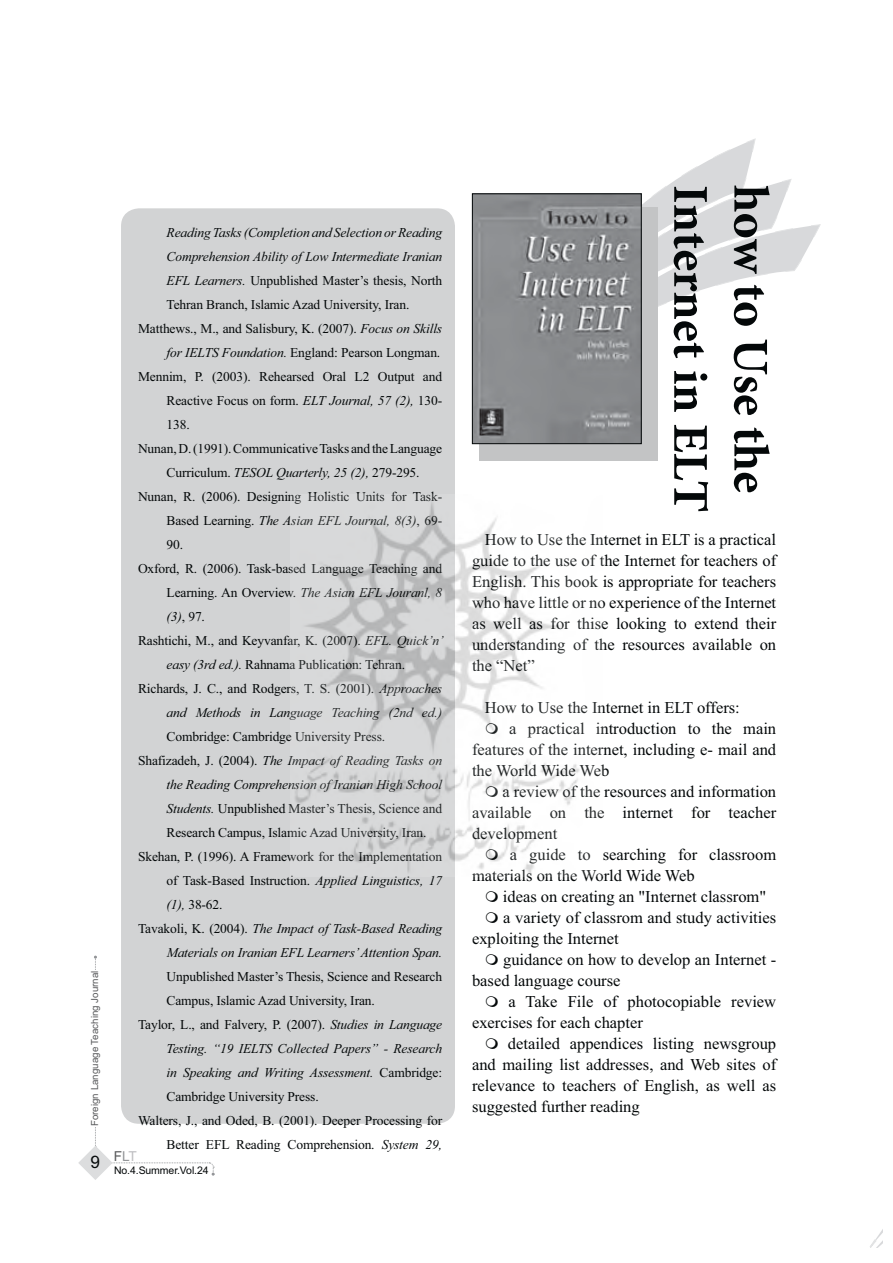
<style>
.page{position:relative;width:893px;height:1263px;background:#fff}
.page>*{position:absolute;margin:0;border:0;box-sizing:border-box;transform-origin:0 0}
.t1{font:700 50.1px "Minion Pro";color:#040809}
.t2{font:16.5px/21px "Times New Roman";color:#040809;text-align:justify}
.t3{font:13.65px "Arial";color:#58595b}
.t4{font:13.5px "Times New Roman";letter-spacing:-.01em;color:#040809}
.t5{font:italic 13.5px "Times New Roman";letter-spacing:-.01em;color:#040809}
.t6{font:10.5px "Arial";letter-spacing:-.01em;color:#040809}
.t7{font:9.75px "Arial";color:#58595b}
.s1{font-style:italic}
.s2{font-style:normal}
.s3{color:#939598}
.s4{color:#bdbdc0}
</style>
<div class="page">
<svg style="left:739px;top:143px;width:13px;height:36px"></svg>
<svg style="left:677px;top:146px;width:62px;height:33px"></svg>
<svg style="left:745px;top:138px;width:11px;height:15px"></svg>
<svg style="left:732px;top:177px;width:14px;height:2px"></svg>
<svg style="left:671px;top:179px;width:115px;height:37px"></svg>
<svg style="left:641px;top:183px;width:133px;height:33px"></svg>
<svg style="left:781px;top:179px;width:11px;height:14px"></svg>
<svg style="left:777px;top:227px;width:25px;height:46px"></svg>
<svg style="left:810px;top:224px;width:11px;height:13px"></svg>
<svg style="left:784px;top:259px;width:18px;height:13px"></svg>
<svg style="left:657px;top:216px;width:120px;height:221px"></svg>
<div style="left:479px;top:207px;width:178px;height:253px;background:#c3c4c5"></div>
<div style="left:121px;top:208px;width:334px;height:916px;background:#d2d3d4;border-radius:18px"></div>
<svg style="left:870px;top:1229px;width:13px;height:19px"></svg>
<img style="left:474px;top:195px;width:165px;height:247px">
<div style="left:472px;top:193px;width:169px;height:251px;border:1px solid #040809"></div>
<svg style="left:78px;top:956px;width:137px;height:224px"></svg>
<div style="left:91px;top:970px;width:9px;height:156px;background:#fff"></div>
<img style="left:295px;top:504px;width:285px;height:371px">
<svg style="left:486px;top:723px;width:12px;height:11px"></svg>
<svg style="left:486px;top:786px;width:12px;height:11px"></svg>
<svg style="left:486px;top:849px;width:12px;height:11px"></svg>
<p class="t5" style="left:166px;top:227px;width:277px">Reading Tasks (Completion and Selection or Reading</p>
<p class="t5" style="left:166px;top:251px;width:277px">Comprehension Ability of Low Intermediate Iranian</p>
<p class="t4" style="left:166px;top:275px;width:277px"><span class="s1">EFL Learners.</span> Unpublished Master’s thesis, North</p>
<p class="t4" style="left:166px;top:299px;width:244px">Tehran Branch, Islamic Azad University, Iran.</p>
<p class="t4" style="left:138px;top:323px;width:306px">Matthews., M., and Salisbury, K. (2007). <span class="s1">Focus on Skills</span></p>
<p class="t4" style="left:166px;top:347px;width:275px"><span class="s1">for IELTS Foundation.</span> England: Pearson Longman.</p>
<p class="t4" style="left:138px;top:371px;width:305px">Mennim, P. (2003). Rehearsed Oral L2 Output and</p>
<p class="t4" style="left:166px;top:395px;width:277px">Reactive Focus on form. <span class="s1">ELT Journal, 57 (2),</span> 130-</p>
<p class="t4" style="left:166px;top:419px;width:25px">138.</p>
<p class="t4" style="left:138px;top:443px;width:306px">Nunan, D. (1991). Communicative Tasks and the Language</p>
<p class="t5" style="left:166px;top:467px;width:254px"><span class="s2">Curriculum.</span> TESOL Quarterly, 25 (2), <span class="s2">279-295.</span></p>
<p class="t4" style="left:138px;top:491px;width:305px">Nunan, R. (2006). Designing Holistic Units for Task-</p>
<p class="t5" style="left:166px;top:515px;width:277px"><span class="s2">Based Learning.</span> The Asian EFL Journal, 8(3)<span class="s2">, 69-</span></p>
<p class="t4" style="left:166px;top:539px;width:18px">90.</p>
<p class="t4" style="left:138px;top:563px;width:306px">Oxford, R. (2006). Task-based Language Teaching and</p>
<p class="t4" style="left:166px;top:588px;width:277px">Learning. An Overview. <span class="s1">The Asian EFL Jouranl, 8</span></p>
<p class="t4" style="left:166px;top:612px;width:40px"><span class="s1">(3)</span>, 97.</p>
<p class="t4" style="left:138px;top:636px;width:307px">Rashtichi, M., and Keyvanfar, K. (2007). <span class="s1">EFL. Quick’n’</span></p>
<p class="t4" style="left:166px;top:660px;width:240px"><span class="s1">easy (3rd ed.).</span> Rahnama Publication: Tehran.</p>
<p class="t4" style="left:138px;top:684px;width:306px">Richards, J. C., and Rodgers, T. S. (2001). <span class="s1">Approaches</span></p>
<p class="t5" style="left:166px;top:707px;width:277px">and Methods in Language Teaching (2nd ed.)</p>
<p class="t4" style="left:166px;top:732px;width:220px">Combridge: Cambridge University Press.</p>
<p class="t5" style="left:138px;top:755px;width:305px"><span class="s2">Shafizadeh, J. (2004).</span> The Impact of Reading Tasks on</p>
<p class="t5" style="left:166px;top:779px;width:277px">the Reading Comprehension of Iranian High School</p>
<p class="t4" style="left:166px;top:804px;width:277px"><span class="s1">Students.</span> Unpublished Master’s Thesis, Science and</p>
<p class="t4" style="left:166px;top:828px;width:261px">Research Campus, Islamic Azad University, Iran.</p>
<p class="t4" style="left:138px;top:852px;width:306px">Skehan, P. (1996). A Framework for the Implementation</p>
<p class="t4" style="left:166px;top:876px;width:277px">of Task-Based Instruction. <span class="s1">Applied Linguistics, 17</span></p>
<p class="t4" style="left:166px;top:900px;width:58px"><span class="s1">(1),</span> 38-62.</p>
<p class="t5" style="left:138px;top:923px;width:306px"><span class="s2">Tavakoli, K. (2004).</span> The Impact of Task-Based Reading</p>
<p class="t5" style="left:166px;top:947px;width:277px">Materials on Iranian EFL Learners’ Attention Span.</p>
<p class="t4" style="left:166px;top:972px;width:277px">Unpublished Master’s Thesis, Science and Research</p>
<p class="t4" style="left:166px;top:996px;width:210px">Campus, Islamic Azad University, Iran.</p>
<p class="t4" style="left:138px;top:1020px;width:306px">Taylor, L., and Falvery, P. (2007). <span class="s1">Studies in Language</span></p>
<p class="t5" style="left:166px;top:1043px;width:277px">Testing. “19 IELTS Collected Papers” - Research</p>
<p class="t5" style="left:166px;top:1067px;width:277px">in Speaking and Writing Assessment. <span class="s2">Cambridge:</span></p>
<p class="t4" style="left:166px;top:1092px;width:154px">Cambridge University Press.</p>
<p class="t4" style="left:138px;top:1116px;width:306px">Walters, J., and Oded, B. (2001). Deeper Processing for</p>
<p class="t4" style="left:166px;top:1140px;width:277px">Better EFL Reading Comprehension. <span class="s1">System 29,</span></p>
<p class="t7" style="left:89px;top:1126px;width:157px;rotate:-90deg">Foreign Language Teaching Journal</p>
<p class="t3" style="left:114px;top:1148px;width:25px">F<span class="s3">L</span><span class="s4">T</span></p>
<p class="t6" style="left:90px;top:1164px;width:120px"><sup>9</sup> No.4.Summer.Vol.24</p>
<h1 class="t1" style="left:720px;top:185px;width:329px;rotate:90deg">Internet in ELT</h1>
<h1 class="t1" style="left:781px;top:185px;width:310px;rotate:90deg">how to Use the</h1>
<p class="t2" style="left:472px;top:531px;width:306px;text-indent:13px">How to Use the Internet in ELT is a practical guide to the use of the Internet for teachers of English. This book is appropriate for teachers who have little or no experience of the Internet as well as for thise looking to extend their understanding of the resources available on the “Net”</p>
<p class="t2" style="left:485px;top:699px;width:256px">How to Use the Internet in ELT offers:</p>
<p class="t2" style="left:509px;top:720px;width:268px">a practical introduction to the main</p>
<p class="t2" style="left:472px;top:741px;width:306px">features of the internet, including e- mail and</p>
<p class="t2" style="left:472px;top:762px;width:139px">the World Wide Web</p>
<p class="t2" style="left:502px;top:783px;width:275px">a review of the resources and information</p>
<p class="t2" style="left:472px;top:804px;width:306px">available on the internet for teacher</p>
<p class="t2" style="left:472px;top:825px;width:87px">development</p>
<p class="t2" style="left:510px;top:846px;width:268px">a guide to searching for classroom</p>
<p class="t2" style="left:472px;top:867px;width:224px">materials on the World Wide Web</p>
<p class="t2" style="left:503px;top:888px;width:265px">ideas on creating an "Internet classrom"</p>
<p class="t2" style="left:503px;top:909px;width:274px">a variety of classrom and study activities</p>
<p class="t2" style="left:472px;top:930px;width:148px">exploiting the Internet</p>
<p class="t2" style="left:503px;top:951px;width:274px">guidance on how to develop an Internet -</p>
<p class="t2" style="left:472px;top:972px;width:150px">based language course</p>
<p class="t2" style="left:508px;top:993px;width:269px">a Take File of photocopiable review</p>
<p class="t2" style="left:472px;top:1014px;width:172px">exercises for each chapter</p>
<p class="t2" style="left:508px;top:1035px;width:270px">detailed appendices listing newsgroup</p>
<p class="t2" style="left:472px;top:1056px;width:306px">and mailing list addresses, and Web sites of</p>
<p class="t2" style="left:472px;top:1077px;width:306px">relevance to teachers of English, as well as</p>
<p class="t2" style="left:472px;top:1098px;width:169px">suggested further reading</p>
</div>
